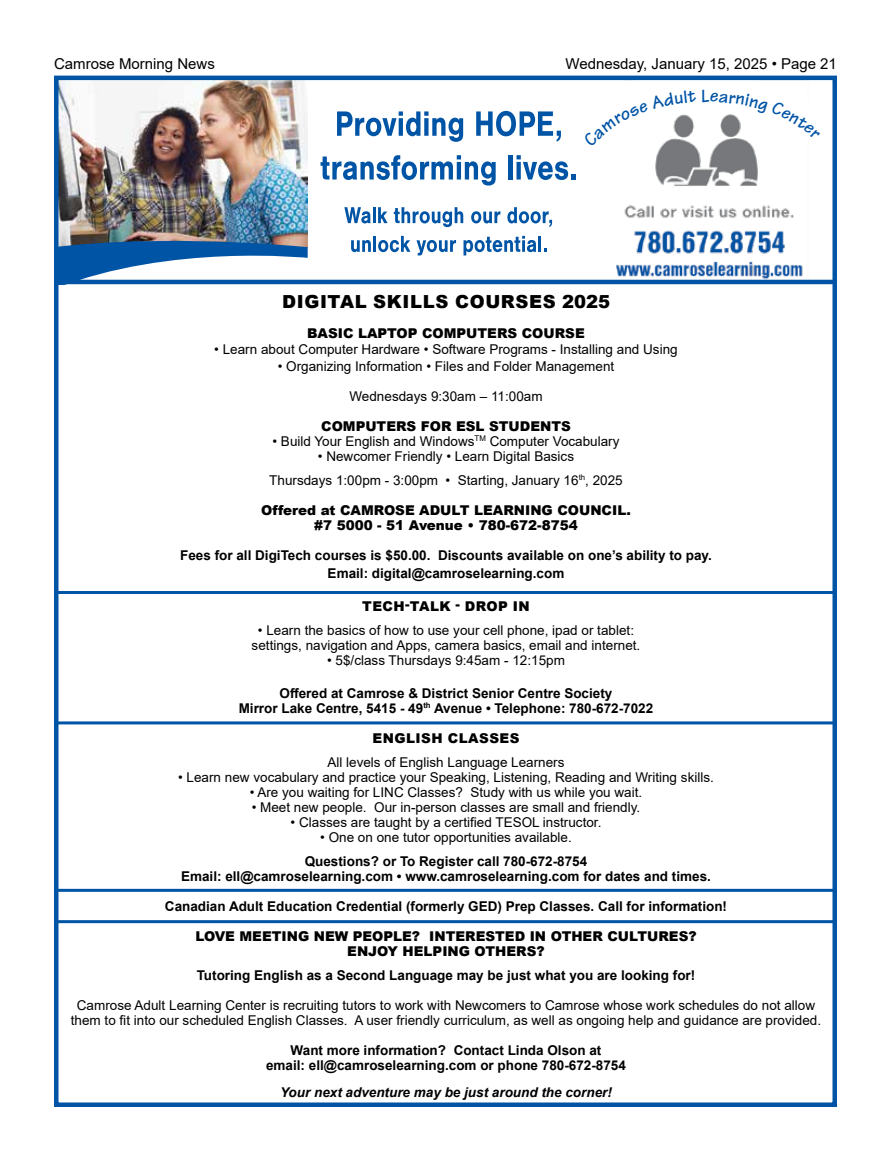
<style>
.page{position:relative;width:891px;height:1161px;background:#fff}
.page>*{position:absolute;margin:0;border:0;box-sizing:border-box;transform-origin:0 0}
.t1{font:700 18.75px "Architect";color:#0054a6}
.t2{font:900 18px "Arial";letter-spacing:.035em;color:#000}
.t3{font:15px "Arial";color:#000}
.t4{font:13.5px/15px "Arial";color:#000;text-align:center}
.t5{font:700 13.5px/15px "Arial";color:#000;text-align:center}
.t6{font:900 13.5px/15px "Arial";color:#000;text-align:center}
.t7{font:italic 700 13.5px "Arial";color:#000}
.t8{font:900 13.5px "Arial";letter-spacing:.035em;color:#000}
</style>
<div class="page">
<img style="left:59px;top:81px;width:249px;height:152px">
<img style="left:59px;top:233px;width:249px;height:52px">
<svg style="left:337px;top:111px;width:126px;height:31px"></svg>
<svg style="left:476px;top:111px;width:85px;height:31px"></svg>
<svg style="left:321px;top:155px;width:175px;height:31px"></svg>
<div style="left:508px;top:155px;width:5px;height:25px;background:#0054a6"></div>
<svg style="left:517px;top:155px;width:59px;height:25px"></svg>
<svg style="left:344px;top:207px;width:27px;height:16px"></svg>
<hr style="left:373px;top:207px;width:3px;height:16px;background:#0054a6">
<svg style="left:378px;top:207px;width:10px;height:16px"></svg>
<svg style="left:394px;top:207px;width:69px;height:20px"></svg>
<svg style="left:471px;top:211px;width:29px;height:12px"></svg>
<svg style="left:507px;top:207px;width:45px;height:20px"></svg>
<svg style="left:351px;top:240px;width:20px;height:12px"></svg>
<hr style="left:373px;top:236px;width:3px;height:16px;background:#0054a6">
<svg style="left:378px;top:236px;width:33px;height:16px"></svg>
<svg style="left:417px;top:240px;width:39px;height:15px"></svg>
<svg style="left:464px;top:236px;width:72px;height:19px"></svg>
<hr style="left:538px;top:236px;width:3px;height:16px;background:#0054a6">
<svg style="left:544px;top:248px;width:3px;height:4px"></svg>
<hr style="left:57px;top:280px;width:778px;height:4px;background:#0054a6">
<hr style="left:54px;top:591px;width:780px;height:3px;background:#0054a6">
<hr style="left:54px;top:721px;width:780px;height:3px;background:#0054a6">
<img style="left:601px;top:139px;width:210px;height:146px">
<hr style="left:54px;top:920px;width:780px;height:3px;background:#0054a6">
<div style="left:54px;top:76px;width:783px;height:1031px;border:4px solid #0054a6"></div>
<hr style="left:54px;top:889px;width:780px;height:3px;background:#0054a6">
<svg style="left:601px;top:114px;width:95px;height:33px"></svg>
<svg style="left:720px;top:114px;width:21px;height:25px"></svg>
<p class="t3" style="left:54px;top:53px;width:162px">Camrose Morning News</p>
<p class="t3" style="left:565px;top:53px;width:273px">Wednesday, January 15, 2025 • Page 21</p>
<h1 class="t1" style="left:701px;top:84px;width:10px">L</h1>
<h2 class="t2" style="left:282px;top:288px;width:330px">DIGITAL SKILLS COURSES 2025</h2>
<p class="t6" style="left:307px;top:325px;width:279px">BASIC LAPTOP COMPUTERS COURSE</p>
<p class="t4" style="left:214px;top:342px;width:465px">• Learn about Computer Hardware • Software Programs - Installing and Using</p>
<p class="t4" style="left:278px;top:358px;width:338px">• Organizing Information • Files and Folder Management</p>
<p class="t4" style="left:349px;top:388px;width:195px">Wednesdays 9:30am – 11:00am</p>
<p class="t6" style="left:321px;top:418px;width:251px">COMPUTERS FOR ESL STUDENTS</p>
<p class="t4" style="left:273px;top:433px;width:349px">• Build Your English and Windows<sup>TM</sup> Computer Vocabulary</p>
<p class="t4" style="left:269px;top:444px;width:355px;line-height:24px">• Newcomer Friendly • Learn Digital Basics<br>Thursdays 1:00pm - 3:00pm • Starting, January 16<sup>th</sup>, 2025</p>
<p class="t6" style="left:261px;top:502px;width:371px">Offered at CAMROSE ADULT LEARNING COUNCIL. #7 5000 - 51 Avenue • 780-672-8754</p>
<p class="t5" style="left:180px;top:546px;width:533px;line-height:18px">Fees for all DigiTech courses is $50.00. Discounts available on one’s ability to pay.<br>Email: digital@camroselearning.com</p>
<p class="t8" style="left:362px;top:596px;width:169px">TECH-TALK - DROP IN</p>
<p class="t4" style="left:252px;top:622px;width:390px">• Learn the basics of how to use your cell phone, ipad or tablet: settings, navigation and Apps, camera basics, email and internet.</p>
<p class="t4" style="left:327px;top:652px;width:239px">• 5$/class Thursdays 9:45am - 12:15pm</p>
<p class="t5" style="left:239px;top:686px;width:416px">Offered at Camrose &amp; District Senior Centre Society<br>Mirror Lake Centre, 5415 - 49<sup>th</sup> Avenue • Telephone: 780-672-7022</p>
<p class="t8" style="left:372px;top:728px;width:149px">ENGLISH CLASSES</p>
<p class="t4" style="left:327px;top:754px;width:239px">All levels of English Language Learners</p>
<p class="t4" style="left:178px;top:769px;width:537px">• Learn new vocabulary and practice your Speaking, Listening, Reading and Writing skills.</p>
<p class="t4" style="left:250px;top:784px;width:394px">• Are you waiting for LINC Classes? Study with us while you wait.</p>
<p class="t4" style="left:252px;top:799px;width:390px">• Meet new people. Our in-person classes are small and friendly.</p>
<p class="t4" style="left:291px;top:814px;width:312px">• Classes are taught by a certified TESOL instructor.</p>
<p class="t4" style="left:320px;top:829px;width:253px">• One on one tutor opportunities available.</p>
<p class="t5" style="left:181px;top:854px;width:531px">Questions? or To Register call 780-672-8754<br>Email: ell@camroselearning.com • www.camroselearning.com for dates and times.</p>
<p class="t5" style="left:165px;top:899px;width:564px">Canadian Adult Education Credential (formerly GED) Prep Classes. Call for information!</p>
<p class="t6" style="left:195px;top:928px;width:503px">LOVE MEETING NEW PEOPLE? INTERESTED IN OTHER CULTURES?<br>ENJOY HELPING OTHERS?</p>
<p class="t5" style="left:197px;top:968px;width:500px">Tutoring English as a Second Language may be just what you are looking for!</p>
<p class="t4" style="left:71px;top:997px;width:752px">Camrose Adult Learning Center is recruiting tutors to work with Newcomers to Camrose whose work schedules do not allow them to fit into our scheduled English Classes. A user friendly curriculum, as well as ongoing help and guidance are provided.</p>
<p class="t5" style="left:266px;top:1043px;width:361px">Want more information? Contact Linda Olson at<br>email: ell@camroselearning.com or phone 780-672-8754</p>
<p class="t7" style="left:280px;top:1083px;width:333px">Your next adventure may be just around the corner!</p>
</div>
